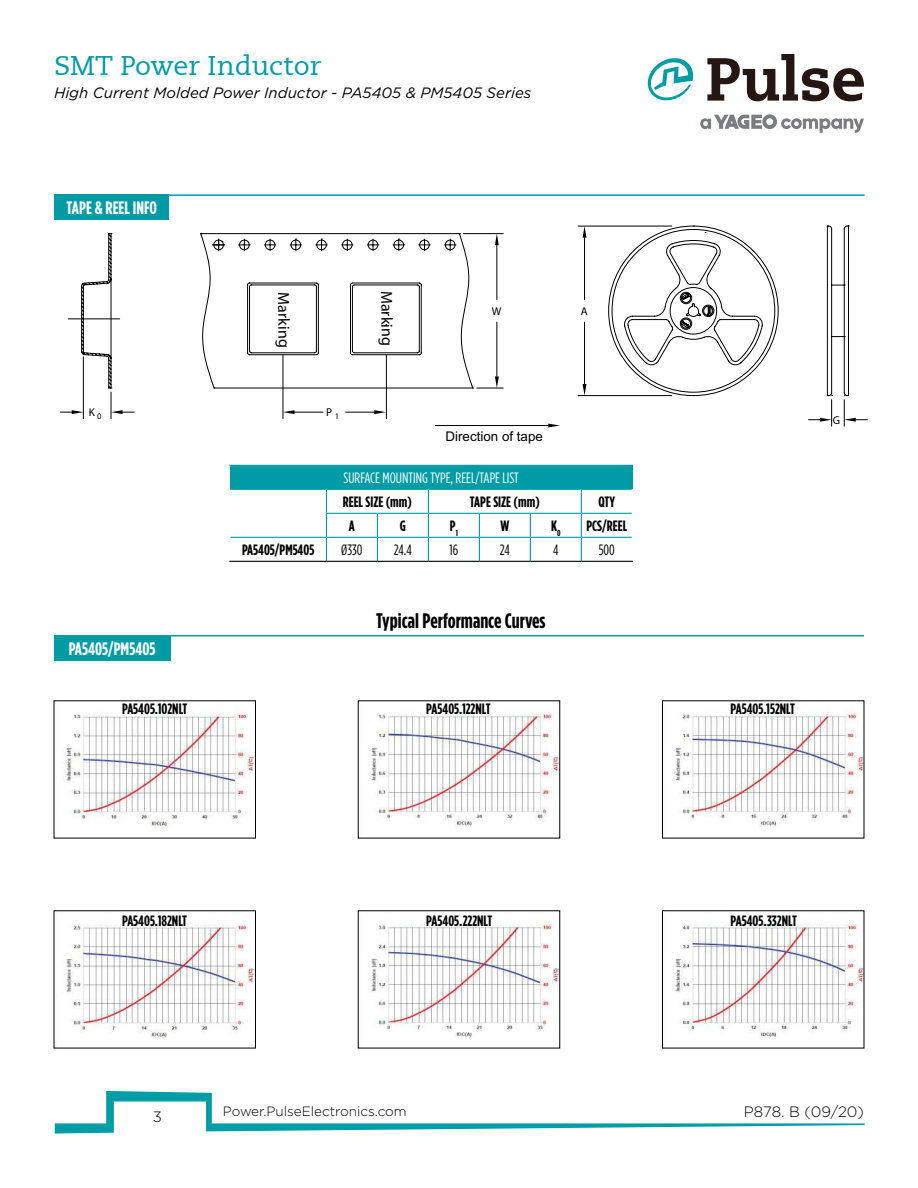
<style>
.page{position:relative;width:918px;height:1188px;background:#fff}
.page>*{position:absolute;margin:0;border:0;box-sizing:border-box;transform-origin:0 0}
.t1{font:27px "Caecilia LT";color:#009ca6}
.t2{font:700 21px "Gotham Condensed";color:#000}
.t3{font:700 18px "Gotham Condensed";color:#fff}
.t4{font:16.05px "Myriad Pro";color:#000}
.t5{font:700 15px "Gotham Condensed";color:#000}
.t6{font:italic 15px "Gotham";color:#000}
.t7{font:15px "Gotham Condensed";color:#fff}
.t8{font:15px "Gotham Condensed";color:#000}
.t9{font:300 15px "Gotham";color:#000}
.t10{font:300 13.5px "Gotham";color:#000}
.t11{font:13.35px "Arial";color:#000}
.t12{font:500 11.4px "Bryant";color:#000}
.t13{font:500 8.55px "Bryant";color:#000}
</style>
<div class="page">
<svg style="left:55px;top:1091px;width:810px;height:43px"></svg>
<svg style="left:700px;top:114px;width:164px;height:19px"></svg>
<svg style="left:707px;top:54px;width:157px;height:47px"></svg>
<svg style="left:648px;top:58px;width:45px;height:43px"></svg>
<div style="left:55px;top:194px;width:114px;height:26px;background:#009ca6"></div>
<hr style="left:165px;top:194px;width:700px;height:2px;background:#009ca6">
<svg style="left:68px;top:318px;width:12px;height:1px"></svg>
<svg style="left:80px;top:226px;width:599px;height:171px"></svg>
<svg style="left:239px;top:239px;width:11px;height:12px"></svg>
<svg style="left:264px;top:239px;width:12px;height:12px"></svg>
<svg style="left:341px;top:239px;width:12px;height:12px"></svg>
<svg style="left:367px;top:239px;width:12px;height:12px"></svg>
<svg style="left:419px;top:239px;width:11px;height:12px"></svg>
<svg style="left:213px;top:239px;width:11px;height:12px"></svg>
<hr style="left:282px;top:355px;width:1px;height:64px;background:#000">
<hr style="left:386px;top:355px;width:1px;height:64px;background:#000">
<svg style="left:283px;top:410px;width:40px;height:4px"></svg>
<svg style="left:346px;top:410px;width:40px;height:4px"></svg>
<svg style="left:393px;top:239px;width:12px;height:12px"></svg>
<svg style="left:316px;top:239px;width:11px;height:12px"></svg>
<svg style="left:290px;top:239px;width:12px;height:12px"></svg>
<svg style="left:444px;top:233px;width:16px;height:18px"></svg>
<hr style="left:463px;top:233px;width:40px;height:1px;background:#000">
<hr style="left:496px;top:245px;width:1px;height:55px;background:#000">
<hr style="left:496px;top:322px;width:1px;height:54px;background:#000">
<svg style="left:495px;top:234px;width:4px;height:11px"></svg>
<svg style="left:473px;top:376px;width:30px;height:13px"></svg>
<hr style="left:83px;top:357px;width:1px;height:62px;background:#000">
<svg style="left:60px;top:410px;width:23px;height:4px"></svg>
<svg style="left:111px;top:388px;width:23px;height:31px"></svg>
<hr style="left:578px;top:226px;width:94px;height:1px;background:#000">
<hr style="left:578px;top:395px;width:94px;height:1px;background:#000">
<hr style="left:584px;top:238px;width:1px;height:62px;background:#000">
<hr style="left:584px;top:322px;width:1px;height:62px;background:#000">
<svg style="left:583px;top:226px;width:3px;height:12px"></svg>
<svg style="left:583px;top:384px;width:3px;height:12px"></svg>
<svg style="left:679px;top:226px;width:188px;height:200px"></svg>
<hr style="left:435px;top:425px;width:113px;height:1px;background:#000">
<svg style="left:548px;top:424px;width:12px;height:3px"></svg>
<div style="left:230px;top:465px;width:402px;height:24px;background:#009ca6"></div>
<hr style="left:229px;top:465px;width:97px;height:1px;background:#009ca6">
<hr style="left:581px;top:465px;width:52px;height:1px;background:#009ca6">
<hr style="left:231px;top:489px;width:95px;height:1px;background:#009ca6">
<hr style="left:326px;top:489px;width:51px;height:1px;background:#009ca6">
<hr style="left:377px;top:489px;width:51px;height:1px;background:#009ca6">
<hr style="left:428px;top:489px;width:51px;height:1px;background:#009ca6">
<hr style="left:479px;top:489px;width:51px;height:1px;background:#009ca6">
<hr style="left:530px;top:489px;width:51px;height:1px;background:#009ca6">
<hr style="left:581px;top:489px;width:51px;height:1px;background:#009ca6">
<hr style="left:326px;top:513px;width:51px;height:1px;background:#009ca6">
<hr style="left:377px;top:513px;width:51px;height:1px;background:#009ca6">
<hr style="left:428px;top:513px;width:51px;height:1px;background:#009ca6">
<hr style="left:479px;top:513px;width:51px;height:1px;background:#009ca6">
<hr style="left:530px;top:513px;width:51px;height:1px;background:#009ca6">
<hr style="left:581px;top:513px;width:51px;height:1px;background:#009ca6">
<hr style="left:231px;top:537px;width:95px;height:1px;background:#009ca6">
<hr style="left:326px;top:537px;width:51px;height:1px;background:#009ca6">
<svg style="left:326px;top:490px;width:1px;height:71px"></svg>
<hr style="left:377px;top:537px;width:51px;height:1px;background:#009ca6">
<svg style="left:377px;top:514px;width:1px;height:47px"></svg>
<hr style="left:428px;top:537px;width:51px;height:1px;background:#009ca6">
<svg style="left:428px;top:490px;width:1px;height:71px"></svg>
<hr style="left:479px;top:537px;width:51px;height:1px;background:#009ca6">
<svg style="left:479px;top:514px;width:1px;height:47px"></svg>
<hr style="left:530px;top:537px;width:51px;height:1px;background:#009ca6">
<svg style="left:530px;top:514px;width:1px;height:47px"></svg>
<hr style="left:581px;top:537px;width:51px;height:1px;background:#009ca6">
<svg style="left:581px;top:490px;width:1px;height:71px"></svg>
<hr style="left:229px;top:561px;width:97px;height:1px;background:#000">
<hr style="left:326px;top:561px;width:51px;height:1px;background:#000">
<hr style="left:377px;top:561px;width:51px;height:1px;background:#000">
<hr style="left:428px;top:561px;width:51px;height:1px;background:#000">
<hr style="left:479px;top:561px;width:51px;height:1px;background:#000">
<hr style="left:530px;top:561px;width:51px;height:1px;background:#000">
<hr style="left:581px;top:561px;width:52px;height:1px;background:#000">
<div style="left:54px;top:635px;width:116px;height:25px;background:#009ca6"></div>
<hr style="left:164px;top:635px;width:700px;height:2px;background:#009ca6">
<img style="left:64px;top:712px;width:190px;height:117px">
<img style="left:66px;top:924px;width:188px;height:115px">
<img style="left:368px;top:711px;width:190px;height:116px">
<img style="left:369px;top:924px;width:189px;height:113px">
<img style="left:674px;top:712px;width:188px;height:115px">
<img style="left:673px;top:923px;width:189px;height:115px">
<h1 class="t1" style="left:54px;top:50px;width:269px">SMT Power Inductor</h1>
<p class="t6" style="left:54px;top:85px;width:479px">High Current Molded Power Inductor - PA5405 &amp; PM5405 Series</p>
<p class="t3" style="left:67px;top:200px;width:92px">TAPE &amp; REEL INFO</p>
<p class="t4" style="left:289px;top:292px;width:57px;rotate:89deg">Marking</p>
<p class="t4" style="left:392px;top:290px;width:57px;rotate:89deg">Marking</p>
<p class="t12" style="left:326px;top:405px;width:8px">P</p>
<p class="t12" style="left:89px;top:405px;width:14px">K <sub>0</sub></p>
<p class="t13" style="left:335px;top:411px;width:6px">1</p>
<p class="t12" style="left:492px;top:304px;width:11px">W</p>
<p class="t12" style="left:581px;top:304px;width:8px">A</p>
<p class="t11" style="left:446px;top:431px;width:99px">Direction of tape</p>
<p class="t7" style="left:343px;top:471px;width:177px">SURFACE MOUNTING TYPE, REEL/TAPE LIST</p>
<p class="t5" style="left:343px;top:495px;width:71px">REEL SIZE (mm)</p>
<p class="t5" style="left:470px;top:495px;width:72px">TAPE SIZE (mm)</p>
<p class="t5" style="left:599px;top:495px;width:18px">QTY</p>
<p class="t5" style="left:349px;top:519px;width:7px">A</p>
<p class="t5" style="left:400px;top:519px;width:8px">G</p>
<p class="t5" style="left:450px;top:519px;width:9px">P<sub>1</sub></p>
<p class="t5" style="left:500px;top:519px;width:10px">W</p>
<p class="t5" style="left:551px;top:519px;width:11px">K<sub>0</sub></p>
<p class="t5" style="left:586px;top:519px;width:42px">PCS/REEL</p>
<p class="t5" style="left:242px;top:543px;width:74px">PA5405/PM5405</p>
<p class="t8" style="left:341px;top:543px;width:23px">Ø330</p>
<p class="t8" style="left:394px;top:543px;width:20px">24.4</p>
<p class="t8" style="left:450px;top:543px;width:10px">16</p>
<p class="t8" style="left:500px;top:543px;width:11px">24</p>
<p class="t8" style="left:553px;top:543px;width:7px">4</p>
<p class="t8" style="left:599px;top:543px;width:18px">500</p>
<p class="t3" style="left:69px;top:641px;width:88px">PA5405/PM5405</p>
<p class="t5" style="left:122px;top:702px;width:67px">PA5405.102NLT</p>
<p class="t5" style="left:122px;top:914px;width:67px">PA5405.182NLT</p>
<h2 class="t2" style="left:376px;top:611px;width:171px">Typical Performance Curves</h2>
<p class="t5" style="left:426px;top:702px;width:66px">PA5405.122NLT</p>
<p class="t5" style="left:426px;top:914px;width:68px">PA5405.222NLT</p>
<p class="t12" style="left:833px;top:413px;width:9px">G</p>
<p class="t5" style="left:731px;top:702px;width:66px">PA5405.152NLT</p>
<p class="t5" style="left:731px;top:914px;width:68px">PA5405.332NLT</p>
<p class="t9" style="left:153px;top:1110px;width:11px">3</p>
<p class="t9" style="left:744px;top:1105px;width:122px">P878. B (09/20)</p>
<p class="t10" style="left:223px;top:1105px;width:186px">Power.PulseElectronics.com</p>
</div>
